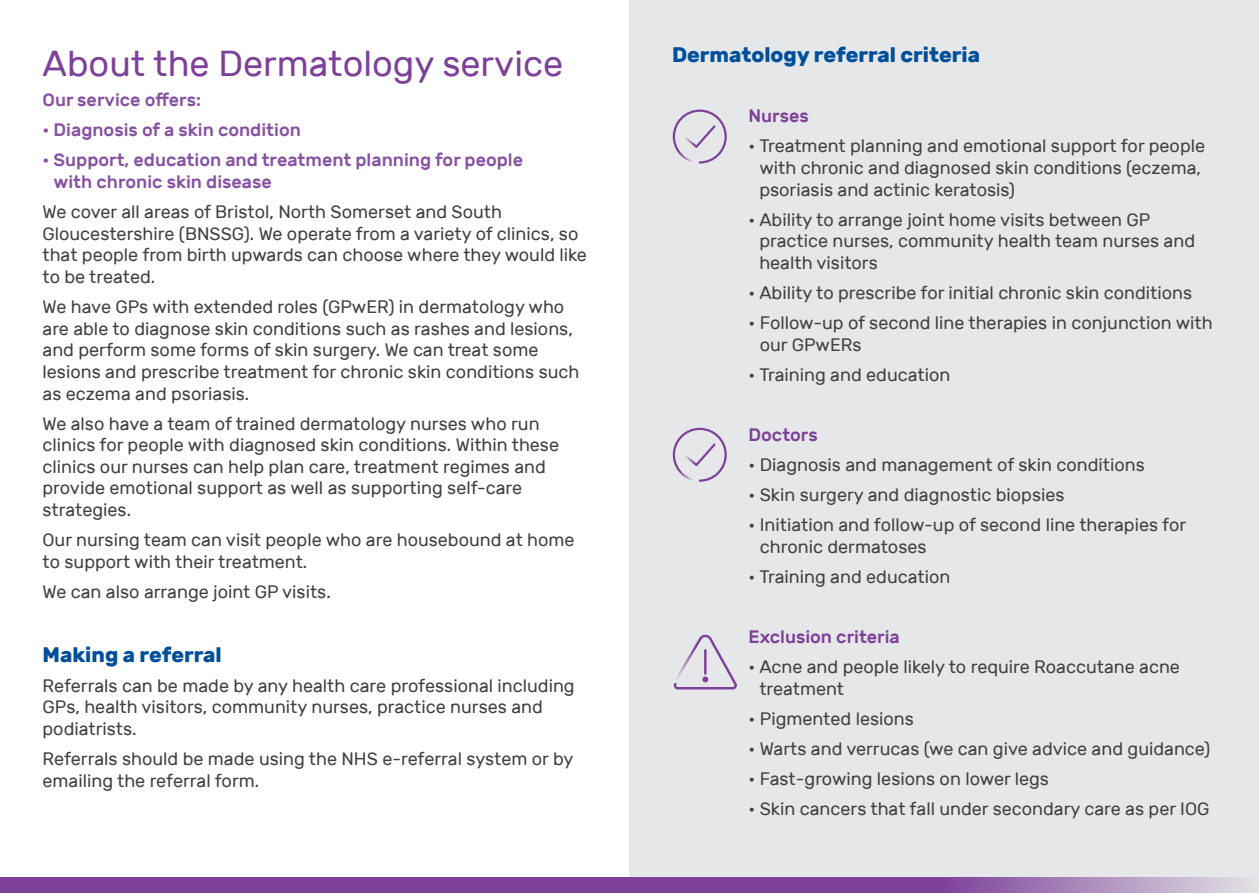
<style>
.page{position:relative;width:1259px;height:893px;background:#fff}
.page>*{position:absolute;margin:0;border:0;box-sizing:border-box;transform-origin:0 0}
.t1{font:36px "Rubik";color:#7d4199}
.t2{font:700 21px "Rubik";color:#004f9a}
.t3{font:18px/21.6px "Rubik";color:#414042}
.t4{font:500 18px/21.6px "Rubik";color:#8652a1}
.t5{font:500 18px "Rubik";color:#7d4199}
</style>
<div class="page">
<div style="left:629px;top:0;width:630px;height:893px;background:#e6e7e8"></div>
<svg style="left:0;top:877px;width:1246px;height:16px;background:#8853a1"></svg>
<svg style="left:672px;top:109px;width:55px;height:55px"></svg>
<svg style="left:672px;top:427px;width:55px;height:55px"></svg>
<svg style="left:673px;top:634px;width:64px;height:56px"></svg>
<h1 class="t1" style="left:43px;top:44px;width:522px">About the Dermatology service</h1>
<p class="t4" style="left:43px;top:90px;width:160px">Our service offers:</p>
<p class="t4" style="left:43px;top:120px;width:260px">• Diagnosis of a skin condition</p>
<p class="t4" style="left:54px;top:150px;width:471px;text-indent:-11px">• Support, education and treatment planning for people with chronic skin disease</p>
<p class="t3" style="left:43px;top:202px;width:546px">We cover all areas of Bristol, North Somerset and South Gloucestershire (BNSSG). We operate from a variety of clinics, so that people from birth upwards can choose where they would like to be treated.</p>
<p class="t3" style="left:43px;top:296px;width:538px">We have GPs with extended roles (GPwER) in dermatology who are able to diagnose skin conditions such as rashes and lesions, and perform some forms of skin surgery. We can treat some lesions and prescribe treatment for chronic skin conditions such as eczema and psoriasis.</p>
<p class="t3" style="left:43px;top:413px;width:518px">We also have a team of trained dermatology nurses who run clinics for people with diagnosed skin conditions. Within these clinics our nurses can help plan care, treatment regimes and provide emotional support as well as supporting self-care strategies.</p>
<p class="t3" style="left:43px;top:529px;width:533px">Our nursing team can visit people who are housebound at home to support with their treatment.</p>
<p class="t3" style="left:43px;top:581px;width:290px">We can also arrange joint GP visits.</p>
<p class="t2" style="left:43px;top:642px;width:181px">Making a referral</p>
<p class="t3" style="left:43px;top:675px;width:534px">Referrals can be made by any health care professional including<br>GPs, health visitors, community nurses, practice nurses and podiatrists.</p>
<p class="t3" style="left:43px;top:748px;width:532px">Referrals should be made using the NHS e-referral system or by emailing the referral form.</p>
<p class="t2" style="left:672px;top:43px;width:309px">Dermatology referral criteria</p>
<p class="t5" style="left:748px;top:106px;width:62px">Nurses</p>
<p class="t3" style="left:759px;top:136px;width:447px;text-indent:-11px">• Treatment planning and emotional support for people with chronic and diagnosed skin conditions (eczema, psoriasis and actinic keratosis)</p>
<p class="t3" style="left:759px;top:209px;width:437px;text-indent:-11px">• Ability to arrange joint home visits between GP practice nurses, community health team nurses and health visitors</p>
<p class="t3" style="left:748px;top:282px;width:445px">• Ability to prescribe for initial chronic skin conditions</p>
<p class="t3" style="left:760px;top:312px;width:454px;text-indent:-11px">• Follow-up of second line therapies in conjunction with our GPwERs</p>
<p class="t3" style="left:748px;top:364px;width:203px">• Training and education</p>
<p class="t5" style="left:748px;top:425px;width:71px">Doctors</p>
<p class="t3" style="left:748px;top:454px;width:398px">• Diagnosis and management of skin conditions</p>
<p class="t3" style="left:748px;top:485px;width:317px">• Skin surgery and diagnostic biopsies</p>
<p class="t3" style="left:760px;top:515px;width:428px;text-indent:-11px">• Initiation and follow-up of second line therapies for chronic dermatoses</p>
<p class="t3" style="left:748px;top:566px;width:203px">• Training and education</p>
<p class="t5" style="left:748px;top:627px;width:153px">Exclusion criteria</p>
<p class="t3" style="left:759px;top:657px;width:422px;text-indent:-11px">• Acne and people likely to require Roaccutane acne treatment</p>
<p class="t3" style="left:748px;top:708px;width:167px">• Pigmented lesions</p>
<p class="t3" style="left:748px;top:738px;width:463px">• Warts and verrucas (we can give advice and guidance)</p>
<p class="t3" style="left:748px;top:769px;width:302px">• Fast-growing lesions on lower legs</p>
<p class="t3" style="left:748px;top:799px;width:462px">• Skin cancers that fall under secondary care as per IOG</p>
</div>
